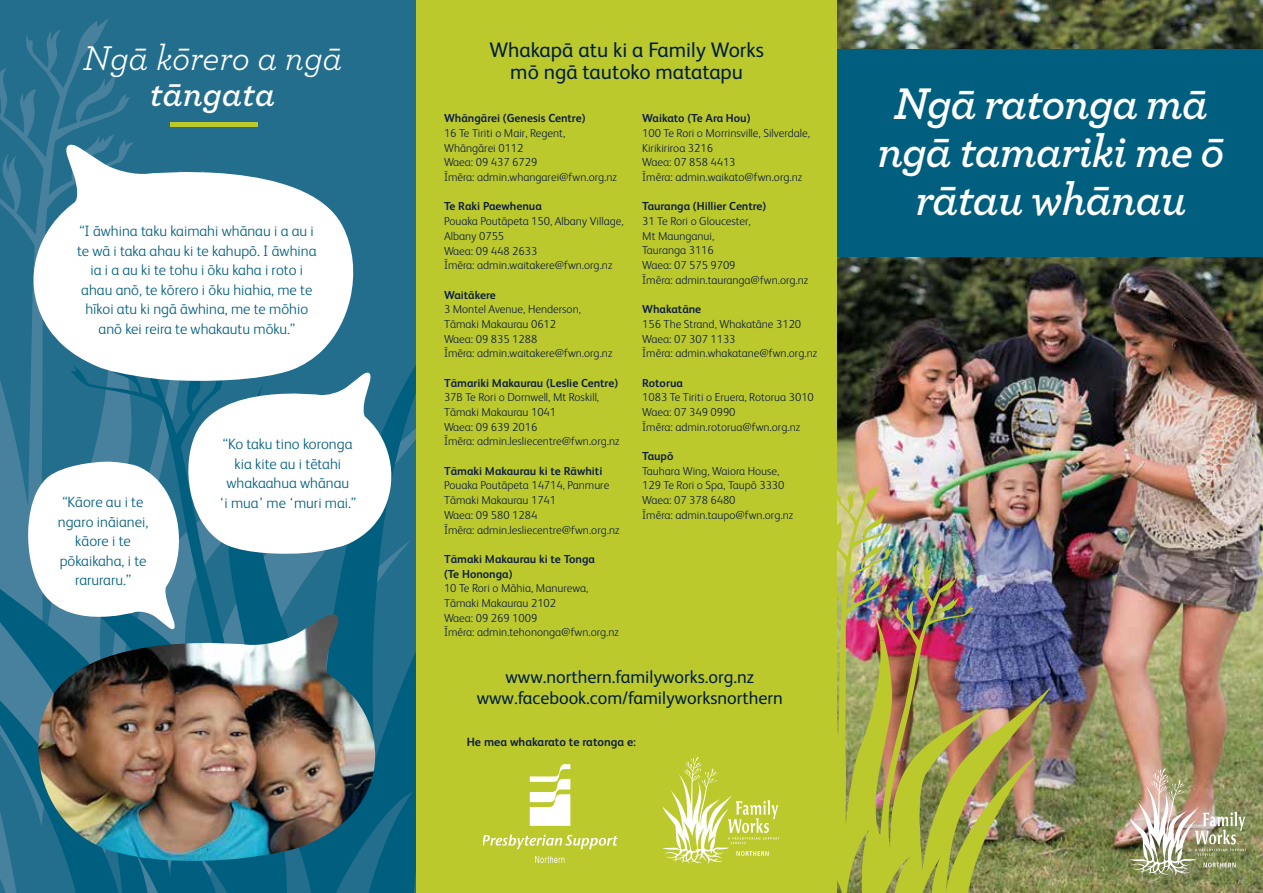
<style>
.page{position:relative;width:1263px;height:893px;background:#fff}
.page>*{position:absolute;margin:0;border:0;box-sizing:border-box;transform-origin:0 0}
.t1{font:italic 600 46.5px/48px "Archer";letter-spacing:-.025em;color:#fff;text-align:center}
.t2{font:italic 36px "Archer";letter-spacing:-.01em;color:#fff}
.t3{font:italic 600 36px "Archer";color:#fff}
.t4{font:21px/22.5px "FS Albert";color:#001e3c;text-align:center}
.t5{font:18px/21px "FS Albert";color:#001e3c;text-align:center}
.t6{font:300 15px/19.5px "FS Albert";color:#005e7e;text-align:center}
.t7{font:700 12px "FS Albert";color:#0e1f40}
.t8{font:300 11.55px/14.7px "FS Albert";color:#0e1f40}
.t9{font:700 11.55px/14.7px "FS Albert";color:#0e1f40}
</style>
<div class="page">
<img style="left:837px;top:257px;width:426px;height:636px">
<div style="left:416px;top:0;width:421px;height:893px;background:#bcc92d"></div>
<img style="left:707px;top:484px;width:344px;height:409px">
<img style="left:973px;top:755px;width:64px;height:71px">
<svg style="left:731px;top:661px;width:54px;height:72px"></svg>
<svg style="left:874px;top:614px;width:10px;height:27px"></svg>
<svg style="left:892px;top:607px;width:6px;height:6px"></svg>
<svg style="left:772px;top:575px;width:41px;height:66px"></svg>
<svg style="left:936px;top:577px;width:23px;height:36px"></svg>
<img style="left:1129px;top:768px;width:117px;height:108px">
<svg style="left:484px;top:834px;width:134px;height:15px"></svg>
<svg style="left:530px;top:764px;width:40px;height:62px"></svg>
<svg style="left:535px;top:856px;width:29px;height:7px"></svg>
<svg style="left:662px;top:757px;width:117px;height:107px"></svg>
<div style="left:0;top:0;width:415px;height:893px;background:#226e8c"></div>
<svg style="left:0;top:19px;width:258px;height:206px"></svg>
<svg style="left:0;top:367px;width:415px;height:526px"></svg>
<img style="left:838px;top:0;width:425px;height:49px">
<svg style="left:21px;top:141px;width:335px;height:241px;fill:#fff"></svg>
<svg style="left:28px;top:370px;width:371px;height:263px"></svg>
<img style="left:37px;top:615px;width:340px;height:247px">
<div style="left:837px;top:49px;width:426px;height:208px;background:#005e7e"></div>
<hr style="left:171px;top:123px;width:87px;height:4px;background:#bcc92d">
<h2 class="t2" style="left:83px;top:32px;width:261px">Ngā kōrero a ngā</h2>
<h2 class="t3" style="left:150px;top:66px;width:127px">tāngata</h2>
<p class="t6" style="left:77px;top:221px;width:241px">“I āwhina taku kaimahi whānau i a au i te wā i taka ahau ki te kahupō. I āwhina ia i a au ki te tohu i ōku kaha i roto i ahau anō, te kōrero i ōku hiahia, me te hīkoi atu ki ngā āwhina, me te mōhio anō kei reira te whakautu mōku.”</p>
<p class="t6" style="left:58px;top:492px;width:92px">“Kāore au i te ngaro ināianei, kāore i te pōkaikaha, i te raruraru.”</p>
<p class="t6" style="left:220px;top:434px;width:138px">“Ko taku tino koronga kia kite au i tētahi whakaahua whānau<br>‘i mua’ me ‘muri mai.”</p>
<h3 class="t4" style="left:489px;top:37px;width:276px">Whakapā atu ki a Family Works mō ngā tautoko matatapu</h3>
<p class="t9" style="left:444px;top:111px;width:143px">Whāngārei (Genesis Centre)</p>
<p class="t8" style="left:444px;top:125px;width:174px">16 Te Tiriti o Mair, Regent,<br>Whāngārei 0112<br>Waea: 09 437 6729<br>Īmēra: admin.whangarei@fwn.org.nz</p>
<p class="t9" style="left:444px;top:199px;width:99px">Te Raki Paewhenua</p>
<p class="t8" style="left:444px;top:213px;width:181px">Pouaka Poutāpeta 150, Albany Village,<br>Albany 0755<br>Waea: 09 448 2633<br>Īmēra: admin.waitakere@fwn.org.nz</p>
<p class="t9" style="left:444px;top:287px;width:53px">Waitākere</p>
<p class="t8" style="left:444px;top:301px;width:170px">3 Montel Avenue, Henderson,<br>Tāmaki Makaurau 0612<br>Waea: 09 835 1288<br>Īmēra: admin.waitakere@fwn.org.nz</p>
<p class="t9" style="left:444px;top:375px;width:176px">Tāmariki Makaurau (Leslie Centre)</p>
<p class="t8" style="left:444px;top:389px;width:177px">37B Te Rori o Dornwell, Mt Roskill,<br>Tāmaki Makaurau 1041<br>Waea: 09 639 2016<br>Īmēra: admin.lesliecentre@fwn.org.nz</p>
<p class="t9" style="left:444px;top:463px;width:160px">Tāmaki Makaurau ki te Rāwhiti</p>
<p class="t8" style="left:444px;top:478px;width:177px">Pouaka Poutāpeta 14714, Panmure<br>Tāmaki Makaurau 1741<br>Waea: 09 580 1284<br>Īmēra: admin.lesliecentre@fwn.org.nz</p>
<p class="t9" style="left:444px;top:551px;width:153px">Tāmaki Makaurau ki te Tonga (Te Hononga)</p>
<p class="t8" style="left:444px;top:580px;width:177px">10 Te Rori o Māhia, Manurewa,<br>Tāmaki Makaurau 2102<br>Waea: 09 269 1009<br>Īmēra: admin.tehononga@fwn.org.nz</p>
<p class="t9" style="left:642px;top:111px;width:110px">Waikato (Te Ara Hou)</p>
<p class="t8" style="left:642px;top:125px;width:169px">100 Te Rori o Morrinsville, Silverdale,<br>Kirikiriroa 3216<br>Waea: 07 858 4413<br>Īmēra: admin.waikato@fwn.org.nz</p>
<p class="t9" style="left:642px;top:199px;width:126px">Tauranga (Hillier Centre)</p>
<p class="t8" style="left:642px;top:213px;width:168px">31 Te Rori o Gloucester,<br>Mt Maunganui,<br>Tauranga 3116<br>Waea: 07 575 9709<br>Īmēra: admin.tauranga@fwn.org.nz</p>
<p class="t9" style="left:642px;top:301px;width:61px">Whakatāne</p>
<p class="t8" style="left:642px;top:316px;width:176px">156 The Strand, Whakatāne 3120<br>Waea: 07 307 1133<br>Īmēra: admin.whakatane@fwn.org.nz</p>
<p class="t9" style="left:642px;top:375px;width:42px">Rotorua</p>
<p class="t8" style="left:642px;top:389px;width:173px">1083 Te Tiriti o Eruera, Rotorua 3010<br>Waea: 07 349 0990<br>Īmēra: admin.rotorua@fwn.org.nz</p>
<p class="t9" style="left:642px;top:448px;width:33px">Taupō</p>
<p class="t8" style="left:642px;top:463px;width:152px">Tauhara Wing, Waiora House,<br>129 Te Rori o Spa, Taupō 3330<br>Waea: 07 378 6480<br>Īmēra: admin.taupo@fwn.org.nz</p>
<h3 class="t5" style="left:477px;top:665px;width:308px">www.northern.familyworks.org.nz www.facebook.com/familyworksnorthern</h3>
<p class="t7" style="left:467px;top:734px;width:171px">He mea whakarato te ratonga e:</p>
<h1 class="t1" style="left:877px;top:76px;width:348px">Ngā ratonga mā ngā tamariki me ō rātau whānau</h1>
</div>
